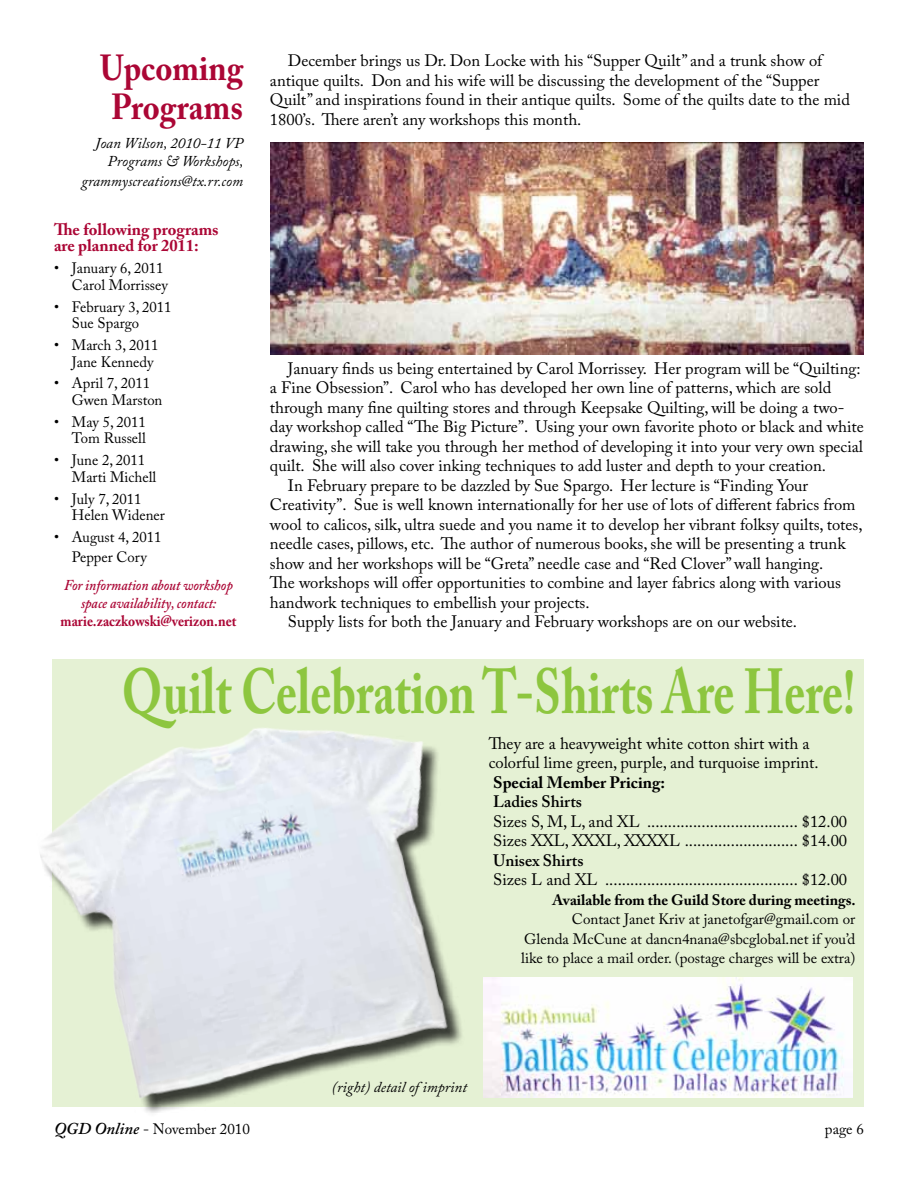
<style>
.page{position:relative;width:918px;height:1188px;background:#fff}
.page>*{position:absolute;margin:0;border:0;box-sizing:border-box;transform-origin:0 0}
.t1{font:700 63px "Adobe Caslon Pro";color:#8dc63f;scale:.74 1}
.t2{font:700 36px/39px "Adobe Caslon Pro";color:#ab0635;text-align:center;scale:.9 1}
.t3{font:16.5px/19.5px "Adobe Caslon Pro";color:#000}
.t4{font:700 16.5px/16.5px "Adobe Caslon Pro";color:#ab0635}
.t5{font:600 16.5px "Adobe Caslon Pro";color:#000}
.t6{font:700 16.5px "Adobe Caslon Pro";color:#000}
.t7{font:15px/16.5px "Adobe Caslon Pro";color:#000}
.t8{font:italic 15px/18px "Adobe Caslon Pro";color:#000;text-align:right}
.t9{font:italic 600 15px/18px "Adobe Caslon Pro";color:#ab0635;text-align:center;scale:.9 1}
.t10{font:700 15px "Adobe Caslon Pro";color:#000}
.t11{font:700 15px "Adobe Caslon Pro";color:#ab0635;scale:.9 1}
.s1{font-weight:600;font-style:italic;font-size:16.5px}
</style>
<div class="page">
<img style="left:270px;top:143px;width:594px;height:212px">
<div style="left:53px;top:659px;width:811px;height:448px;background:#e5f1d4"></div>
<img style="left:40px;top:683px;width:456px;height:430px">
<img style="left:484px;top:978px;width:368px;height:120px">
<h2 class="t2" style="left:100px;top:49px;width:160px">Upcoming<br>Programs</h2>
<p class="t8" style="left:95px;top:134px;width:150px">Joan Wilson, 2010-11 VP<br>Programs &amp; Workshops,</p>
<p class="t8" style="left:81px;top:172px;width:163px">grammyscreations@tx.rr.com</p>
<p class="t3" style="left:270px;top:51px;width:582px;text-indent:18px">December brings us Dr. Don Locke with his “Supper Quilt” and a trunk show of antique quilts. Don and his wife will be discussing the development of the “Supper Quilt” and inspirations found in their antique quilts. Some of the quilts date to the mid 1800’s. There aren’t any workshops this month.</p>
<p class="t4" style="left:54px;top:221px;width:166px">The following programs are planned for 2011:</p>
<p class="t7" style="left:54px;top:260px;width:115px;text-align:right">• January 6, 2011<br>Carol Morrissey</p>
<p class="t7" style="left:72px;top:298px;width:101px;text-indent:-18px">• February 3, 2011<br>Sue Spargo</p>
<p class="t7" style="left:72px;top:337px;width:88px;text-indent:-18px">• March 3, 2011<br>Jane Kennedy</p>
<p class="t7" style="left:72px;top:375px;width:92px;text-indent:-18px">• April 7, 2011<br>Gwen Marston</p>
<p class="t7" style="left:54px;top:413px;width:93px;text-align:right">• May 5, 2011<br>Tom Russell</p>
<p class="t7" style="left:72px;top:452px;width:86px;text-indent:-18px">• June 2, 2011<br>Marti Michell</p>
<p class="t7" style="left:72px;top:490px;width:94px;text-indent:-18px">• July 7, 2011<br>Helen Widener</p>
<p class="t7" style="left:54px;top:527px;width:109px;line-height:19.5px;text-align:center">• August 4, 2011<br>Pepper Cory</p>
<p class="t9" style="left:64px;top:576px;width:189px">For information about workshop space availability, contact:</p>
<p class="t11" style="left:61px;top:612px;width:197px">marie.zaczkowski@verizon.net</p>
<p class="t3" style="left:288px;top:358px;width:574px">January finds us being entertained by Carol Morrissey. Her program will be “Quilting:</p>
<p class="t3" style="left:270px;top:378px;width:563px">a Fine Obsession”. Carol who has developed her own line of patterns, which are sold</p>
<p class="t3" style="left:270px;top:397px;width:576px">through many fine quilting stores and through Keepsake Quilting, will be doing a two-</p>
<p class="t3" style="left:270px;top:417px;width:595px">day workshop called “The Big Picture”. Using your own favorite photo or black and white</p>
<p class="t3" style="left:270px;top:436px;width:595px">drawing, she will take you through her method of developing it into your very own special</p>
<p class="t3" style="left:270px;top:456px;width:558px">quilt. She will also cover inking techniques to add luster and depth to your creation.</p>
<p class="t3" style="left:288px;top:476px;width:522px">In February prepare to be dazzled by Sue Spargo. Her lecture is “Finding Your</p>
<p class="t3" style="left:270px;top:495px;width:587px">Creativity”. Sue is well known internationally for her use of lots of different fabrics from</p>
<p class="t3" style="left:270px;top:515px;width:594px">wool to calicos, silk, ultra suede and you name it to develop her vibrant folksy quilts, totes,</p>
<p class="t3" style="left:270px;top:534px;width:577px">needle cases, pillows, etc. The author of numerous books, she will be presenting a trunk</p>
<p class="t3" style="left:270px;top:554px;width:555px">show and her workshops will be “Greta” needle case and “Red Clover” wall hanging.</p>
<p class="t3" style="left:270px;top:573px;width:572px">The workshops will offer opportunities to combine and layer fabrics along with various</p>
<p class="t3" style="left:270px;top:593px;width:321px">handwork techniques to embellish your projects.</p>
<p class="t3" style="left:288px;top:612px;width:511px">Supply lists for both the January and February workshops are on our website.</p>
<h1 class="t1" style="left:122px;top:654px;width:993px">Quilt Celebration T-Shirts Are Here!</h1>
<p class="t3" style="left:489px;top:733px;width:332px">They are a heavyweight white cotton shirt with a colorful lime green, purple, and turquoise imprint.</p>
<p class="t6" style="left:493px;top:772px;width:173px">Special Member Pricing:</p>
<p class="t5" style="left:493px;top:792px;width:90px">Ladies Shirts</p>
<p class="t3" style="left:493px;top:811px;width:356px">Sizes S, M, L, and XL .................................... $12.00<br>Sizes XXL, XXXL, XXXXL ........................... $14.00</p>
<p class="t5" style="left:493px;top:850px;width:92px">Unisex Shirts</p>
<p class="t3" style="left:493px;top:870px;width:356px">Sizes L and XL .............................................. $12.00</p>
<p class="t10" style="left:552px;top:891px;width:305px">Available from the Guild Store during meetings.</p>
<p class="t7" style="left:521px;top:909px;width:336px;line-height:19.5px;text-align:justify;text-indent:51px">Contact Janet Kriv at janetofgar@gmail.com or Glenda McCune at dancn4nana@sbcglobal.net if you’d like to place a mail order. (postage charges will be extra)</p>
<p class="t8" style="left:332px;top:1078px;width:137px">(right) detail of imprint</p>
<p class="t7" style="left:54px;top:1121px;width:197px"><span class="s1">QGD Online</span> - November 2010</p>
<p class="t7" style="left:825px;top:1121px;width:41px">page 6</p>
</div>
